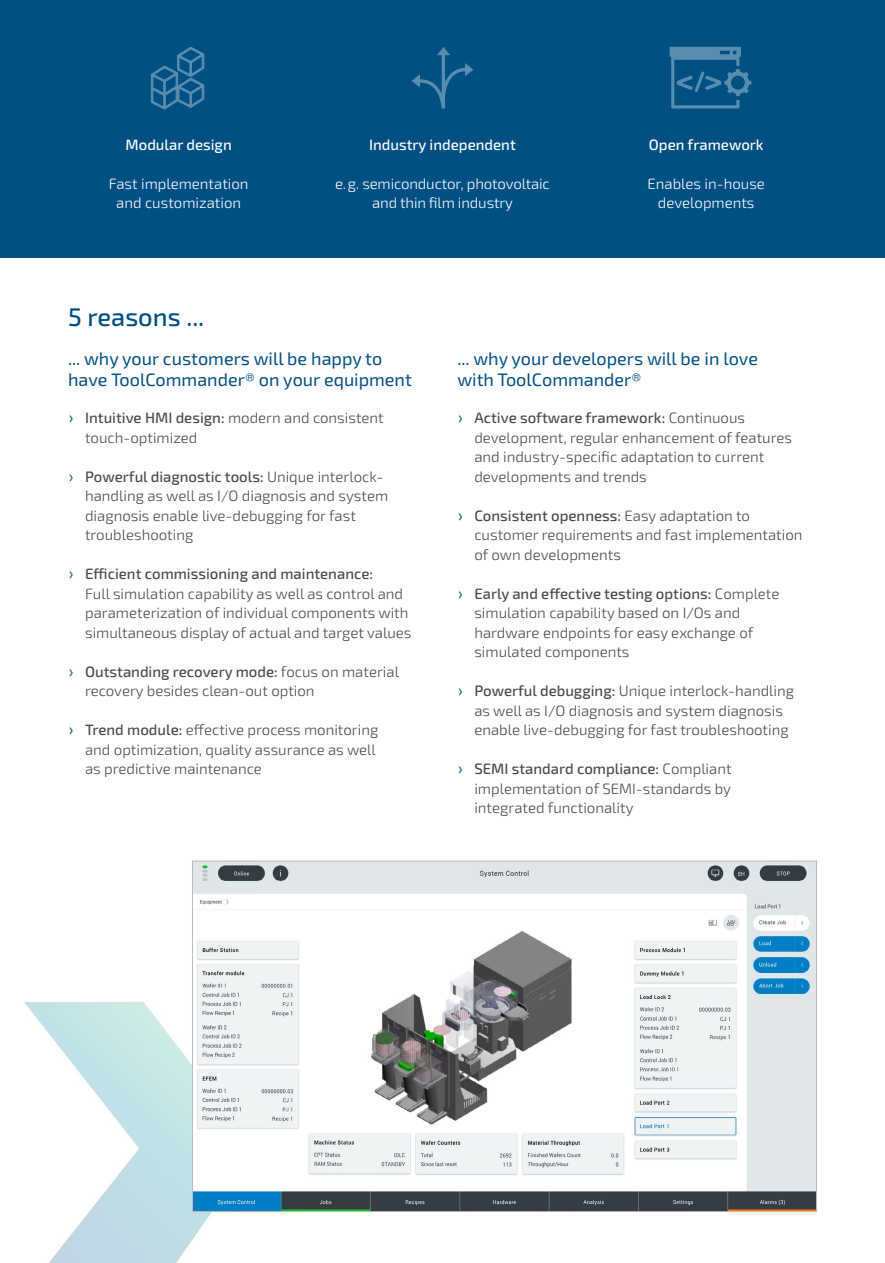
<style>
.page{position:relative;width:885px;height:1263px;background:#fff}
.page>*{position:absolute;margin:0;border:0;box-sizing:border-box;transform-origin:0 0}
.t1{font:500 25.5px "Sn T";color:#005083}
.t2{font:18px/21.6px "Sn T";color:#005083}
.t3{font:300 15px/19.5px "Sn T";color:#4a4a49}
.t4{font:300 15px/19.5px "Sn T";color:#fff;text-align:center}
.t5{font:500 15px "Sn T";color:#fff}
.s1{font-family:"Calibri";font-weight:400;font-size:16.5px;color:#186394}
.s2{font-weight:500}
</style>
<div class="page">
<img style="left:24px;top:1002px;width:188px;height:261px">
<img style="left:194px;top:863px;width:620px;height:347px">
<div style="left:0;top:0;width:884px;height:258px;background:#005083"></div>
<svg style="left:412px;top:47px;width:61px;height:61px"></svg>
<svg style="left:669px;top:47px;width:82px;height:61px"></svg>
<svg style="left:150px;top:46px;width:55px;height:64px"></svg>
<p class="t5" style="left:125px;top:136px;width:108px">Modular design</p>
<p class="t4" style="left:109px;top:174px;width:141px">Fast implementation and customization</p>
<p class="t5" style="left:369px;top:136px;width:148px">Industry independent</p>
<p class="t4" style="left:335px;top:174px;width:216px">e.g. semiconductor, photovoltaic and thin film industry</p>
<p class="t5" style="left:648px;top:136px;width:116px">Open framework</p>
<p class="t4" style="left:647px;top:174px;width:119px">Enables in-house developments</p>
<h1 class="t1" style="left:68px;top:302px;width:138px">5 reasons ...</h1>
<p class="t2" style="left:68px;top:348px;width:345px">... why your customers will be happy to have ToolCommander® on your equipment</p>
<p class="t3" style="left:85px;top:409px;width:300px;text-indent:-17px"><span class="s1">›</span> <span class="s2">Intuitive HMI design:</span> modern and consistent touch-optimized</p>
<p class="t3" style="left:85px;top:467px;width:304px;text-indent:-17px"><span class="s1">›</span> <span class="s2">Powerful diagnostic tools:</span> Unique interlock&shy;handling as well as I/O diagnosis and system diagnosis enable live-debugging for fast troubleshooting</p>
<p class="t3" style="left:85px;top:565px;width:328px;text-indent:-17px"><span class="s1">›</span> <span class="s2">Efficient commissioning and maintenance:<br></span>Full simulation capability as well as control and parameterization of individual components with simultaneous display of actual and target values</p>
<p class="t3" style="left:85px;top:662px;width:315px;text-indent:-17px"><span class="s1">›</span> <span class="s2">Outstanding recovery mode:</span> focus on material recovery besides clean-out option</p>
<p class="t3" style="left:85px;top:721px;width:295px;text-indent:-17px"><span class="s1">›</span> <span class="s2">Trend module:</span> effective process monitoring and optimization, quality assurance as well as predictive maintenance</p>
<p class="t2" style="left:457px;top:348px;width:302px">... why your developers will be in love with ToolCommander®</p>
<p class="t3" style="left:474px;top:409px;width:319px;text-indent:-17px"><span class="s1">›</span> <span class="s2">Active software framework:</span> Continuous development, regular enhancement of features and industry-specific adaptation to current developments and trends</p>
<p class="t3" style="left:474px;top:506px;width:329px;text-indent:-17px"><span class="s1">›</span> <span class="s2">Consistent openness:</span> Easy adaptation to customer requirements and fast implementation of own developments</p>
<p class="t3" style="left:474px;top:584px;width:306px;text-indent:-17px"><span class="s1">›</span> <span class="s2">Early and effective testing options:</span> Complete simulation capability based on I/Os and hardware endpoints for easy exchange of simulated components</p>
<p class="t3" style="left:474px;top:682px;width:321px;text-indent:-17px"><span class="s1">›</span> <span class="s2">Powerful debugging:</span> Unique interlock-handling as well as I/O diagnosis and system diagnosis enable live-debugging for fast troubleshooting</p>
<p class="t3" style="left:474px;top:760px;width:259px;text-align:justify;text-indent:-17px"><span class="s1">›</span> <span class="s2">SEMI standard compliance:</span> Compliant implementation of SEMI-standards by integrated functionality</p>
</div>
